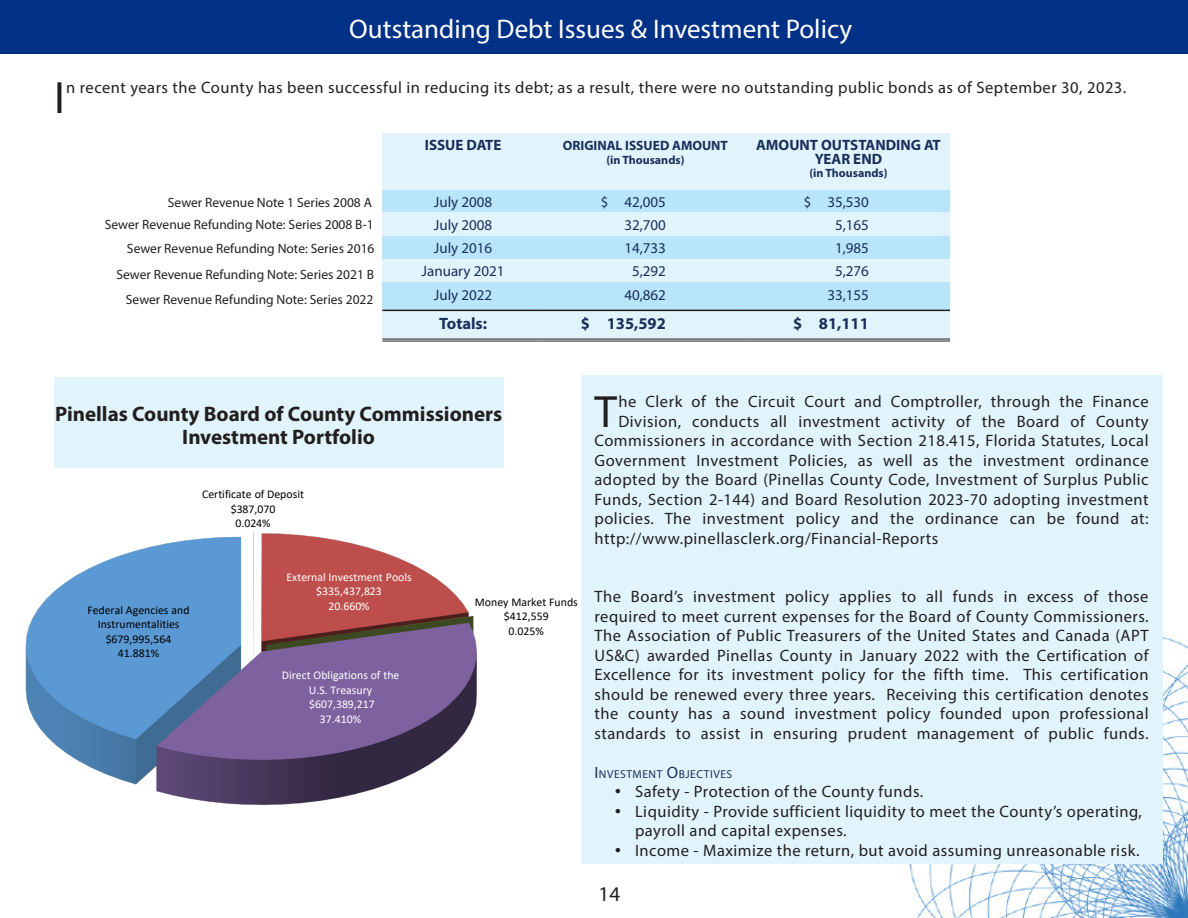
<style>
.page{position:relative;width:1188px;height:918px;background:#fff}
.page>*{position:absolute;margin:0;border:0;box-sizing:border-box;transform-origin:0 0}
.t1{font:45.45px "Myriad Pro";color:#231f20}
.t2{font:27px "Myriad Pro";color:#fff}
.t3{font:700 21px/22.5px "Myriad Pro";color:#231f20;text-align:center}
.t4{font:21px "Myriad Pro";color:#231f20}
.t5{font:16.5px/19.5px "Myriad Pro";letter-spacing:.03em;color:#231f20;text-align:justify}
.t6{font:700 16.5px "Myriad Pro";color:#1a305c}
.t7{font:15px "Myriad Pro";color:#1a305c}
.t8{font:700 15px/13.5px "Myriad Pro";color:#1a305c;text-align:center}
.t9{font:13.5px/25.5px "Myriad Pro";color:#231f20;text-align:right}
.t10{font:700 13.5px "Myriad Pro";color:#1a305c}
.t11{font:700 12px "Myriad Pro";color:#1a305c}
.t12{font:11.85px/14.5px "Calibri";color:#000;text-align:center}
.t13{font:11.85px/14.4px "Calibri";color:#fff;text-align:center}
.t14{font:11.55px "Myriad Pro";letter-spacing:.045em;color:#1a305c}
.s1{font-size:16.5px}
.s2{font-family:"Times New Roman";font-size:18px}
</style>
<div class="page">
<div style="left:1px;top:0;width:1187px;height:54px;background:#003186"></div>
<hr style="left:0;top:0;width:1px;height:54px;background:#003186">
<img style="left:909px;top:635px;width:279px;height:283px">
<div style="left:581px;top:375px;width:581px;height:489px;background:#e1f4fc"></div>
<img style="left:25px;top:532px;width:452px;height:273px">
<hr style="left:382px;top:341px;width:162px;height:1px;background:#231f20">
<hr style="left:544px;top:341px;width:203px;height:1px;background:#231f20">
<hr style="left:747px;top:341px;width:203px;height:1px;background:#231f20">
<div style="left:747px;top:236px;width:203px;height:23px;background:#b9e5fa"></div>
<div style="left:544px;top:236px;width:203px;height:23px;background:#b9e5fa"></div>
<div style="left:382px;top:236px;width:162px;height:23px;background:#b9e5fa"></div>
<div style="left:747px;top:189px;width:203px;height:24px;background:#b9e5fa"></div>
<div style="left:544px;top:189px;width:203px;height:24px;background:#b9e5fa"></div>
<div style="left:382px;top:189px;width:162px;height:24px;background:#b9e5fa"></div>
<div style="left:747px;top:310px;width:203px;height:30px;background:#e1f4fc"></div>
<div style="left:544px;top:310px;width:203px;height:30px;background:#e1f4fc"></div>
<div style="left:382px;top:310px;width:162px;height:30px;background:#e1f4fc"></div>
<div style="left:747px;top:259px;width:203px;height:23px;background:#e1f4fc"></div>
<div style="left:544px;top:259px;width:203px;height:23px;background:#e1f4fc"></div>
<div style="left:382px;top:259px;width:162px;height:23px;background:#e1f4fc"></div>
<div style="left:747px;top:213px;width:203px;height:23px;background:#e1f4fc"></div>
<div style="left:544px;top:213px;width:203px;height:23px;background:#e1f4fc"></div>
<div style="left:382px;top:213px;width:162px;height:23px;background:#e1f4fc"></div>
<div style="left:747px;top:133px;width:203px;height:56px;background:#e1f4fc"></div>
<div style="left:544px;top:133px;width:203px;height:56px;background:#e1f4fc"></div>
<div style="left:382px;top:133px;width:162px;height:56px;background:#e1f4fc"></div>
<div style="left:54px;top:377px;width:449px;height:90px;background:#e1f4fc"></div>
<div style="left:382px;top:282px;width:162px;height:28px;background:#b9e5fa"></div>
<div style="left:544px;top:282px;width:203px;height:28px;background:#b9e5fa"></div>
<div style="left:747px;top:282px;width:203px;height:28px;background:#b9e5fa"></div>
<hr style="left:382px;top:310px;width:162px;height:1px;background:#231f20">
<hr style="left:544px;top:310px;width:203px;height:1px;background:#231f20">
<hr style="left:747px;top:310px;width:203px;height:1px;background:#231f20">
<hr style="left:382px;top:339px;width:162px;height:1px;background:#231f20">
<hr style="left:544px;top:339px;width:203px;height:1px;background:#231f20">
<hr style="left:747px;top:339px;width:203px;height:1px;background:#231f20">
<h2 class="t2" style="left:349px;top:12px;width:505px">Outstanding Debt Issues &amp; Investment Policy</h2>
<h1 class="t1" style="left:54px;top:70px;width:12px">I</h1>
<p class="t5" style="left:66px;top:78px;width:1062px">n recent years the County has been successful in reducing its debt; as a result, there were no outstanding public bonds as of September 30, 2023.</p>
<p class="t8" style="left:425px;top:138px;width:78px">ISSUE DATE</p>
<p class="t10" style="left:563px;top:137px;width:167px">ORIGINAL ISSUED AMOUNT</p>
<p class="t11" style="left:606px;top:152px;width:80px">(in Thousands)</p>
<p class="t8" style="left:756px;top:138px;width:186px">AMOUNT OUTSTANDING AT<br>YEAR END</p>
<p class="t11" style="left:809px;top:165px;width:80px">(in Thousands)</p>
<p class="t9" style="left:168px;top:189px;width:206px">Sewer Revenue Note 1 Series 2008 A</p>
<p class="t7" style="left:434px;top:192px;width:60px">July 2008</p>
<p class="t7" style="left:601px;top:192px;width:67px">$ 42,005</p>
<p class="t7" style="left:804px;top:192px;width:67px">$ 35,530</p>
<p class="t9" style="left:105px;top:212px;width:270px">Sewer Revenue Refunding Note: Series 2008 B-1</p>
<p class="t7" style="left:434px;top:215px;width:60px">July 2008</p>
<p class="t7" style="left:624px;top:215px;width:43px">32,700</p>
<p class="t7" style="left:835px;top:215px;width:35px">5,165</p>
<p class="t9" style="left:127px;top:236px;width:249px">Sewer Revenue Refunding Note: Series 2016</p>
<p class="t7" style="left:434px;top:239px;width:60px">July 2016</p>
<p class="t7" style="left:624px;top:239px;width:43px">14,733</p>
<p class="t7" style="left:835px;top:239px;width:35px">1,985</p>
<p class="t7" style="left:422px;top:262px;width:84px">January 2021</p>
<p class="t7" style="left:632px;top:262px;width:35px">5,292</p>
<p class="t7" style="left:835px;top:262px;width:35px">5,276</p>
<p class="t7" style="left:434px;top:285px;width:60px">July 2022</p>
<p class="t7" style="left:624px;top:285px;width:43px">40,862</p>
<p class="t7" style="left:827px;top:285px;width:43px">33,155</p>
<p class="t9" style="left:116px;top:261px;width:259px">Sewer Revenue Refunding Note: Series 2021 B<br>Sewer Revenue Refunding Note: Series 2022</p>
<p class="t6" style="left:439px;top:313px;width:49px">Totals:</p>
<p class="t6" style="left:581px;top:313px;width:87px">$ 135,592</p>
<p class="t6" style="left:793px;top:313px;width:77px">$ 81,111</p>
<p class="t3" style="left:55px;top:402px;width:449px">Pinellas County Board of County Commissioners<br>Investment Portfolio</p>
<p class="t12" style="left:202px;top:487px;width:103px">Certificate of Deposit $387,070<br>0.024%</p>
<p class="t12" style="left:87px;top:602px;width:104px">Federal Agencies and<br>Instrumentalities $679,995,564</p>
<p class="t12" style="left:118px;top:646px;width:43px">41.881%</p>
<p class="t13" style="left:286px;top:569px;width:127px">External Investment Pools</p>
<p class="t13" style="left:316px;top:584px;width:67px">$335,437,823<br>20.660%</p>
<p class="t12" style="left:475px;top:594px;width:105px">Money Market Funds $412,559<br>0.025%</p>
<p class="t13" style="left:282px;top:668px;width:119px">Direct Obligations of the<br>U.S. Treasury $607,389,217<br>37.410%</p>
<h1 class="t1" style="left:595px;top:384px;width:24px">T</h1>
<p class="t5" style="left:618px;top:392px;width:532px">he Clerk of the Circuit Court and Comptroller, through the Finance</p>
<p class="t5" style="left:618px;top:411px;width:532px">Division, conducts all investment activity of the Board of County</p>
<p class="t5" style="left:595px;top:431px;width:556px">Commissioners in accordance with Section 218.415, Florida Statutes, Local</p>
<p class="t5" style="left:595px;top:450px;width:556px">Government Investment Policies, as well as the investment ordinance</p>
<p class="t5" style="left:595px;top:470px;width:556px">adopted by the Board (Pinellas County Code, Investment of Surplus Public</p>
<p class="t5" style="left:595px;top:489px;width:556px">Funds, Section 2-144) and Board Resolution 2023-70 adopting investment</p>
<p class="t5" style="left:595px;top:509px;width:556px">policies. The investment policy and the ordinance can be found at:</p>
<p class="t5" style="left:595px;top:528px;width:345px">http://www.pinellasclerk.org/Financial-Reports</p>
<p class="t5" style="left:595px;top:587px;width:556px">The Board’s investment policy applies to all funds in excess of those required to meet current expenses for the Board of County Commissioners.<br>The Association of Public Treasurers of the United States and Canada (APT US&amp;C) awarded Pinellas County in January 2022 with the Certification of Excellence for its investment policy for the fifth time. This certification should be renewed every three years. Receiving this certification denotes the county has a sound investment policy founded upon professional standards to assist in ensuring prudent management of public funds.</p>
<p class="t14" style="left:595px;top:767px;width:139px"><span class="s1">I</span>NVESTMENT <span class="s1">O</span>BJECTIVES</p>
<p class="t5" style="left:615px;top:782px;width:310px"><span class="s2">•</span> Safety - Protection of the County funds.</p>
<p class="t5" style="left:635px;top:801px;width:509px;text-indent:-20px"><span class="s2">•</span> Liquidity - Provide sufficient liquidity to meet the County’s operating, payroll and capital expenses.</p>
<p class="t5" style="left:615px;top:840px;width:526px"><span class="s2">•</span> Income - Maximize the return, but avoid assuming unreasonable risk.</p>
<p class="t4" style="left:599px;top:881px;width:23px">14</p>
</div>
